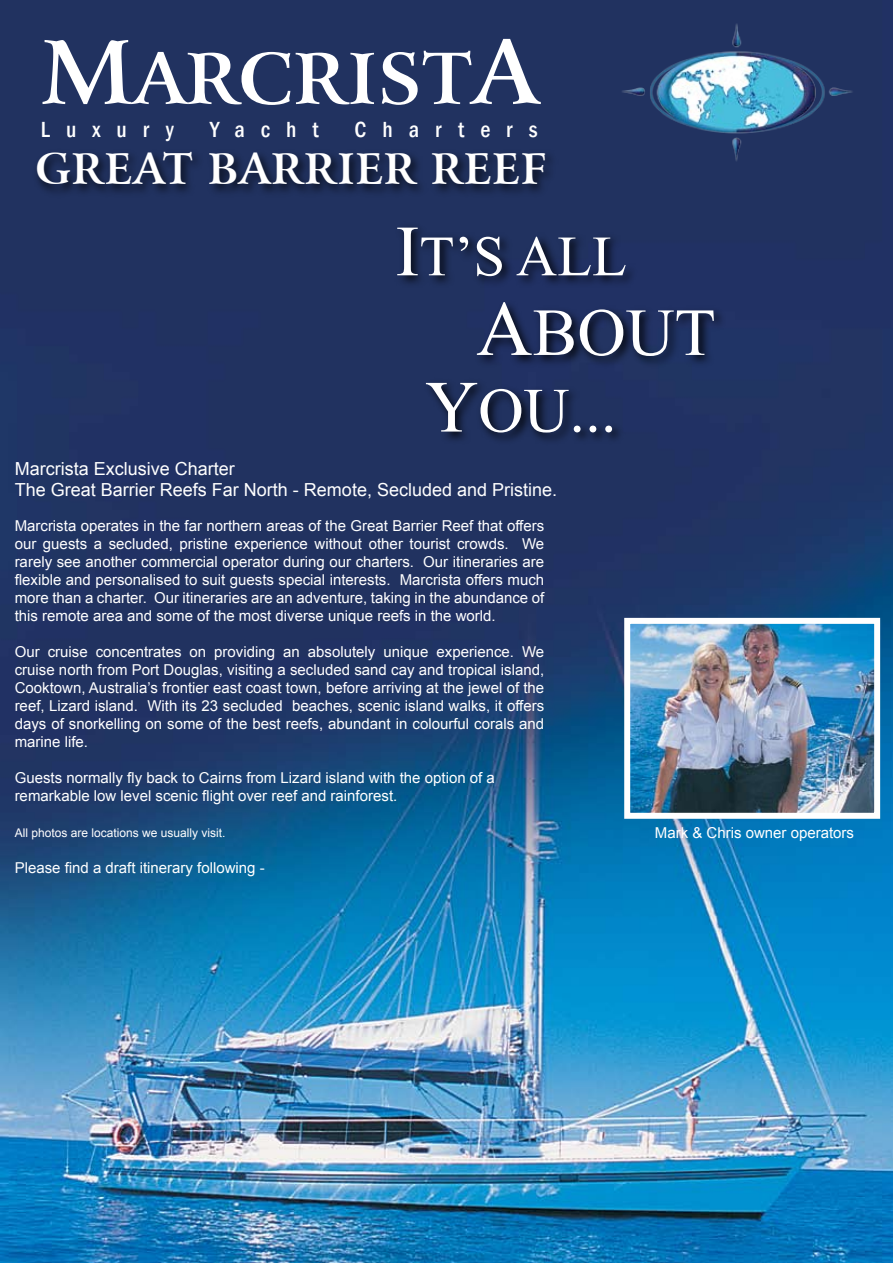
<style>
.page{position:relative;width:893px;height:1263px;background:#fff}
.page>*{position:absolute;margin:0;border:0;box-sizing:border-box;transform-origin:0 0}
.t1{font:700 70.35px "Arrus BT";color:#fff}
.t2{font:67.2px "Times New Roman";color:#fff}
.t3{font:63px "Times New Roman";color:#fff}
.t4{font:57px "Times New Roman";color:#fff}
.t5{font:700 42px "Arrus BT";letter-spacing:.02em;color:#fff}
.t6{font:500 condensed 22.5px "Franklin Gothic";letter-spacing:.71em;color:#fff}
.t7{font:18px/21.6px "Arial";color:#fff}
.t8{font:15px/18px "Arial";color:#fff;text-align:justify}
.t9{font:12px "Arial";color:#fff}
.s1{font-size:87.9px}
.s2{font-size:72px}
.s3{font-size:78px}
.s4{font-size:73.5px}
</style>
<div class="page">
<img style="left:0;top:0;width:893px;height:1263px">
<div style="left:32px;top:148px;width:526px;height:51px;background:#000;opacity:.75"></div>
<div style="left:394px;top:222px;width:244px;height:68px;background:#000;opacity:.9"></div>
<div style="left:474px;top:298px;width:253px;height:72px;background:#000;opacity:.9"></div>
<div style="left:422px;top:377px;width:203px;height:70px;background:#000;opacity:.9"></div>
<img style="left:631px;top:625px;width:242px;height:187px">
<div style="left:624px;top:618px;width:256px;height:201px;border:6px solid #fff"></div>
<img style="left:620px;top:18px;width:237px;height:146px">
<h1 class="t1" style="left:40px;top:35px;width:500px"><span class="s1">M</span>ARCRIST<span class="s1">A</span></h1>
<h3 class="t6" style="left:41px;top:114px;width:135px">Luxury</h3>
<h3 class="t6" style="left:210px;top:114px;width:110px">Yacht</h3>
<h3 class="t6" style="left:355px;top:114px;width:185px">Charters</h3>
<h3 class="t5" style="left:35px;top:143px;width:513px">GREAT BARRIER REEF</h3>
<h3 class="t4" style="left:395px;top:218px;width:233px"><span class="s2">I</span>T’S ALL</h3>
<h2 class="t2" style="left:476px;top:287px;width:241px"><span class="s3">A</span>BOUT</h2>
<h3 class="t3" style="left:425px;top:368px;width:193px"><span class="s4">Y</span>OU...</h3>
<p class="t7" style="left:15px;top:458px;width:544px">Marcrista Exclusive Charter<br>The Great Barrier Reefs Far North - Remote, Secluded and Pristine.</p>
<p class="t8" style="left:15px;top:517px;width:531px">Marcrista operates in the far northern areas of the Great Barrier Reef that offers our guests a secluded, pristine experience without other tourist crowds. We rarely see another commercial operator during our charters. Our itineraries are flexible and personalised to suit guests special interests. Marcrista offers much more than a charter. Our itineraries are an adventure, taking in the abundance of this remote area and some of the most diverse unique reefs in the world.</p>
<p class="t8" style="left:15px;top:643px;width:531px">Our cruise concentrates on providing an absolutely unique experience. We cruise north from Port Douglas, visiting a secluded sand cay and tropical island, Cooktown, Australia’s frontier east coast town, before arriving at the jewel of the reef, Lizard island. With its 23 secluded beaches, scenic island walks, it offers days of snorkelling on some of the best reefs, abundant in colourful corals and marine life.</p>
<p class="t8" style="left:15px;top:769px;width:482px">Guests normally fly back to Cairns from Lizard island with the option of a remarkable low level scenic flight over reef and rainforest.</p>
<p class="t9" style="left:15px;top:825px;width:212px">All photos are locations we usually visit.</p>
<p class="t8" style="left:15px;top:859px;width:252px">Please find a draft itinerary following -</p>
<p class="t8" style="left:655px;top:824px;width:201px">Mark &amp; Chris owner operators</p>
</div>
